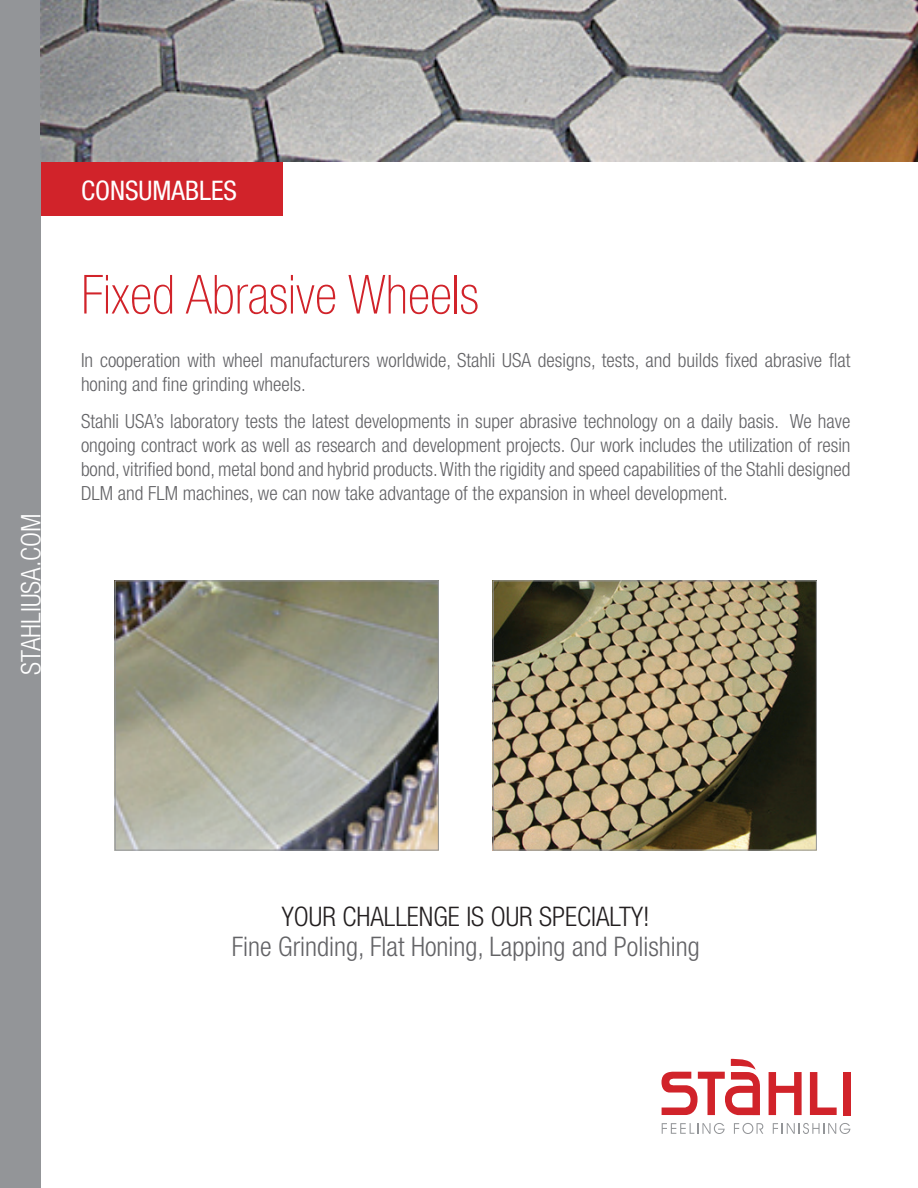
<style>
.page{position:relative;width:918px;height:1188px;background:#fff}
.page>*{position:absolute;margin:0;border:0;box-sizing:border-box;transform-origin:0 0}
.t1{font:100 condensed 54px "Helvetica Neue";color:#d1232a}
.t2{font:300 condensed 27px "Helvetica Neue";color:#636366}
.t3{font:300 condensed 27px "Helvetica Neue";color:#231f20}
.t4{font:300 condensed 27px "Helvetica Neue";color:#fff}
.t5{font:condensed 27px "Helvetica Neue";color:#fff}
.t6{font:300 condensed 19.5px/24px "Helvetica Neue";color:#636366}
</style>
<div class="page">
<div style="left:843px;top:1072px;width:7px;height:43px;background:#d1232a"></div>
<svg style="left:769px;top:1072px;width:33px;height:43px"></svg>
<svg style="left:810px;top:1072px;width:27px;height:43px"></svg>
<svg style="left:662px;top:1058px;width:98px;height:57px"></svg>
<svg style="left:662px;top:1123px;width:63px;height:11px"></svg>
<svg style="left:734px;top:1123px;width:29px;height:11px"></svg>
<svg style="left:773px;top:1123px;width:77px;height:11px"></svg>
<div style="left:40px;top:162px;width:244px;height:54px;background:#d1232a"></div>
<div style="left:0;top:0;width:40px;height:1188px;background:#939598"></div>
<img style="left:40px;top:0;width:878px;height:162px">
<img style="left:117px;top:582px;width:320px;height:266px">
<div style="left:115px;top:580px;width:324px;height:270px;border:1px solid #939598"></div>
<img style="left:495px;top:582px;width:320px;height:266px">
<div style="left:493px;top:580px;width:324px;height:270px;border:1px solid #939598"></div>
<h2 class="t4" style="left:15px;top:675px;width:163px;rotate:-90deg">STAHLIUSA.COM</h2>
<h2 class="t5" style="left:81px;top:174px;width:158px">CONSUMABLES</h2>
<h1 class="t1" style="left:81px;top:264px;width:399px">Fixed Abrasive Wheels</h1>
<p class="t6" style="left:81px;top:347px;width:771px">In cooperation with wheel manufacturers worldwide, Stahli USA designs, tests, and builds fixed abrasive flat honing and fine grinding wheels.</p>
<p class="t6" style="left:81px;top:409px;width:771px;text-align:justify">Stahli USA’s laboratory tests the latest developments in super abrasive technology on a daily basis. We have ongoing contract work as well as research and development projects. Our work includes the utilization of resin bond, vitrified bond, metal bond and hybrid products. With the rigidity and speed capabilities of the Stahli designed DLM and FLM machines, we can now take advantage of the expansion in wheel development.</p>
<h2 class="t3" style="left:282px;top:901px;width:369px">YOUR CHALLENGE IS OUR SPECIALTY!</h2>
<h2 class="t2" style="left:232px;top:931px;width:470px">Fine Grinding, Flat Honing, Lapping and Polishing</h2>
</div>
